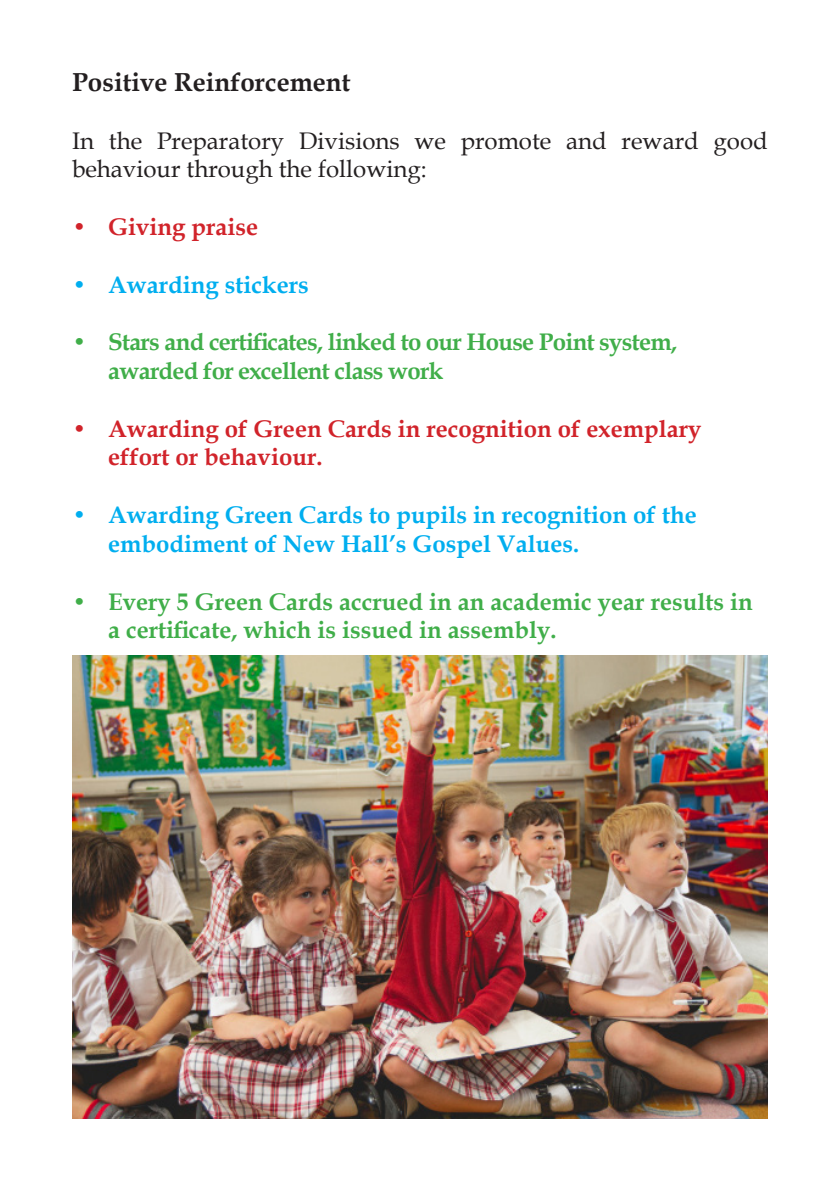
<style>
.page{position:relative;width:840px;height:1191px;background:#fff}
.page>*{position:absolute;margin:0;border:0;box-sizing:border-box;transform-origin:0 0}
.t1{font:700 26px "Book Antiqua";color:#231f20}
.t2{font:700 24px/28.8px "Book Antiqua";color:#00aeef}
.t3{font:700 24px/28.8px "Book Antiqua";color:#40ae49}
.t4{font:700 24px/28.8px "Book Antiqua";letter-spacing:-.03em;color:#40ae49}
.t5{font:24px/28.8px "Book Antiqua";color:#231f20}
.t6{font:700 24px/28.8px "Book Antiqua";color:#d1232a}
</style>
<div class="page">
<img style="left:72px;top:656px;width:695px;height:463px">
<p class="t1" style="left:72px;top:72px;width:280px">Positive Reinforcement</p>
<p class="t5" style="left:72px;top:129px;width:697px">In the Preparatory Divisions we promote and reward good behaviour through the following:</p>
<p class="t6" style="left:72px;top:215px;width:187px">• Giving praise</p>
<p class="t2" style="left:72px;top:273px;width:238px">• Awarding stickers</p>
<p class="t4" style="left:108px;top:330px;width:570px;text-indent:-36px">• Stars and certificates, linked to our House Point system, awarded for excellent class work</p>
<p class="t6" style="left:108px;top:417px;width:594px;text-indent:-36px">• Awarding of Green Cards in recognition of exemplary effort or behaviour.</p>
<p class="t2" style="left:108px;top:503px;width:589px;text-indent:-36px">• Awarding Green Cards to pupils in recognition of the embodiment of New Hall’s Gospel Values.</p>
<p class="t3" style="left:108px;top:589px;width:645px;text-indent:-36px">• Every 5 Green Cards accrued in an academic year results in a certificate, which is issued in assembly.</p>
</div>
